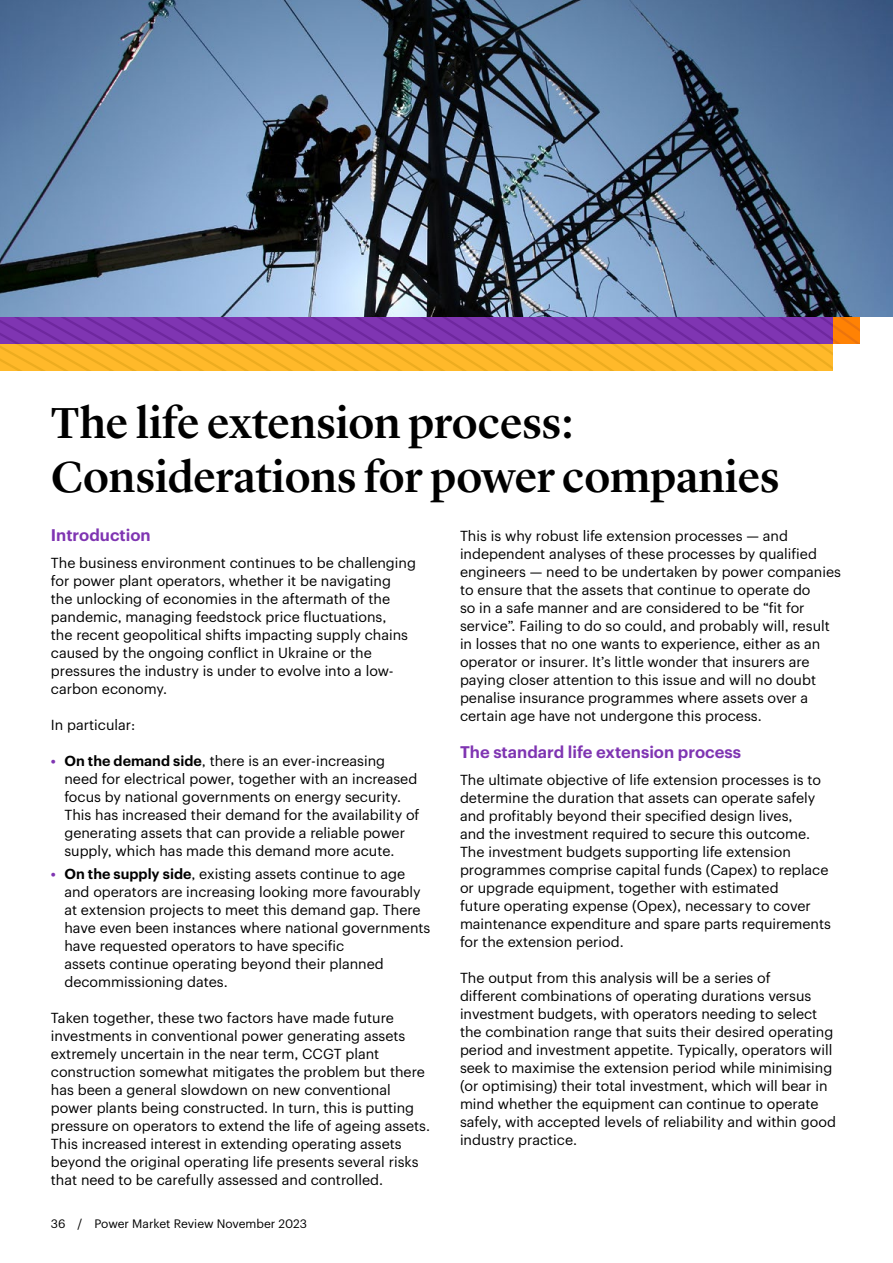
<style>
.page{position:relative;width:893px;height:1263px;background:#fff}
.page>*{position:absolute;margin:0;border:0;box-sizing:border-box;transform-origin:0 0}
.t1{font:500 45px/54px "Lyon Display";letter-spacing:-.005em;color:#000}
.t2{font:600 16.5px "Graphik";color:#7f35b2}
.t3{font:14.25px/18px "Graphik";color:#000}
.t4{font:12px "Graphik";color:#000}
.s1{font-weight:600;color:#7f35b2}
.s2{font-weight:600}
</style>
<div class="page">
<svg style="left:0;top:317px;width:859px;height:54px;background:#bd766b"></svg>
<img style="left:0;top:0;width:893px;height:317px">
<h1 class="t1" style="left:51px;top:392px;width:730px">The life extension process:<br>Considerations for power companies</h1>
<p class="t3" style="left:460px;top:526px;width:382px">This is why robust life extension processes — and independent analyses of these processes by qualified engineers — need to be undertaken by power companies to ensure that the assets that continue to operate do<br>so in a safe manner and are considered to be “fit for service”. Failing to do so could, and probably will, result in losses that no one wants to experience, either as an operator or insurer. It’s little wonder that insurers are paying closer attention to this issue and will no doubt penalise insurance programmes where assets over a certain age have not undergone this process.</p>
<p class="t2" style="left:460px;top:739px;width:283px">The standard life extension process</p>
<p class="t3" style="left:460px;top:769px;width:372px">The ultimate objective of life extension processes is to determine the duration that assets can operate safely and profitably beyond their specified design lives,<br>and the investment required to secure this outcome.<br>The investment budgets supporting life extension programmes comprise capital funds (Capex) to replace or upgrade equipment, together with estimated<br>future operating expense (Opex), necessary to cover maintenance expenditure and spare parts requirements for the extension period.</p>
<p class="t3" style="left:460px;top:967px;width:377px">The output from this analysis will be a series of<br>different combinations of operating durations versus investment budgets, with operators needing to select the combination range that suits their desired operating period and investment appetite. Typically, operators will seek to maximise the extension period while minimising (or optimising) their total investment, which will bear in mind whether the equipment can continue to operate safely, with accepted levels of reliability and within good industry practice.</p>
<p class="t2" style="left:51px;top:523px;width:101px">Introduction</p>
<p class="t3" style="left:51px;top:553px;width:367px">The business environment continues to be challenging for power plant operators, whether it be navigating the unlocking of economies in the aftermath of the pandemic, managing feedstock price fluctuations,<br>the recent geopolitical shifts impacting supply chains caused by the ongoing conflict in Ukraine or the pressures the industry is under to evolve into a low&shy;carbon economy.</p>
<p class="t3" style="left:51px;top:715px;width:86px">In particular:</p>
<p class="t3" style="left:64px;top:751px;width:357px;text-indent:-13px"><span class="s1">•</span> <span class="s2">On the demand side</span>, there is an ever-increasing need for electrical power, together with an increased focus by national governments on energy security.<br>This has increased their demand for the availability of generating assets that can provide a reliable power supply, which has made this demand more acute.</p>
<p class="t3" style="left:64px;top:864px;width:368px;text-indent:-13px"><span class="s1">•</span> <span class="s2">On the supply side</span>, existing assets continue to age and operators are increasing looking more favourably at extension projects to meet this demand gap. There have even been instances where national governments have requested operators to have specific<br>assets continue operating beyond their planned decommissioning dates.</p>
<p class="t3" style="left:51px;top:1008px;width:381px">Taken together, these two factors have made future investments in conventional power generating assets extremely uncertain in the near term, CCGT plant construction somewhat mitigates the problem but there has been a general slowdown on new conventional power plants being constructed. In turn, this is putting pressure on operators to extend the life of ageing assets.<br>This increased interest in extending operating assets beyond the original operating life presents several risks that need to be carefully assessed and controlled.</p>
<p class="t4" style="left:51px;top:1215px;width:258px">36 / Power Market Review November 2023</p>
</div>
